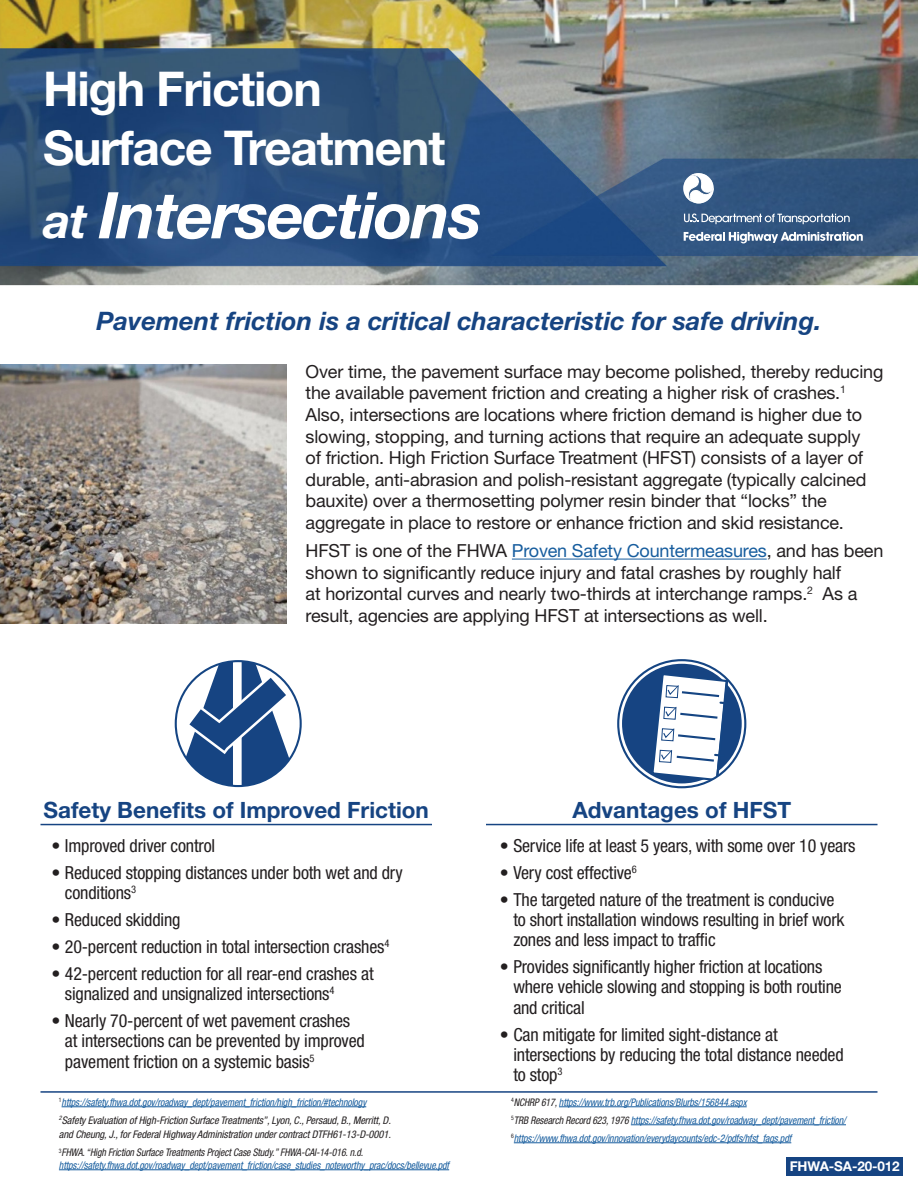
<style>
.page{position:relative;width:918px;height:1188px;background:#fff}
.page>*{position:absolute;margin:0;border:0;box-sizing:border-box;transform-origin:0 0}
.t1{font:italic 700 64.5px "Helvetica Neue LT Std";letter-spacing:-.025em;color:#fff}
.t2{font:700 48px/58.5px "Helvetica Neue LT Std";letter-spacing:-.025em;color:#fff}
.t3{font:italic 700 25.5px "Helvetica Neue LT Std";color:#164482}
.t4{font:700 22.5px "Helvetica Neue LT Std";color:#164482}
.t5{font:18px/21.6px "Helvetica Neue LT Std";letter-spacing:-.01em;color:#231f20}
.t6{font:condensed 18px/20.2px "Helvetica Neue LT Std";letter-spacing:-.01em;color:#231f20}
.t7{font:700 13.5px "Helvetica Neue LT Std";letter-spacing:-.01em;color:#fff}
.t8{font:italic condensed 10.5px/18px "Helvetica Neue LT Std";letter-spacing:-.01em;color:#175d9e;scale:.93 1}
.t9{font:italic condensed 10.5px/18px "Helvetica Neue LT Std";letter-spacing:-.01em;color:#231f20}
.s1{font-size:48px}
.s2{color:#175d9e}
.s3{color:#231f20}
</style>
<div class="page">
<img style="left:0;top:0;width:918px;height:286px">
<img style="left:0;top:365px;width:286px;height:259px">
<svg style="left:684px;top:213px;width:166px;height:11px;background:#6983a2"></svg>
<svg style="left:684px;top:232px;width:179px;height:11px"></svg>
<svg style="left:683px;top:173px;width:31px;height:31px"></svg>
<hr style="left:512px;top:559px;width:255px;height:1px;background:#175d9e">
<hr style="left:40px;top:824px;width:392px;height:1px;background:#164482">
<hr style="left:486px;top:824px;width:392px;height:1px;background:#164482">
<div style="left:622px;top:664px;width:120px;height:119px;background:#164482;border-radius:50%"></div>
<svg style="left:650px;top:672px;width:82px;height:111px"></svg>
<svg style="left:176px;top:661px;width:125px;height:125px"></svg>
<hr style="left:62px;top:1107px;width:304px;height:1px;background:#175d9e">
<hr style="left:59px;top:1170px;width:390px;height:1px;background:#175d9e">
<hr style="left:559px;top:1107px;width:188px;height:1px;background:#175d9e">
<hr style="left:631px;top:1125px;width:215px;height:1px;background:#175d9e">
<hr style="left:514px;top:1143px;width:277px;height:1px;background:#175d9e">
<hr style="left:40px;top:1091px;width:838px;height:2px;background:#164482">
<div style="left:787px;top:1157px;width:116px;height:19px;background:#164482"></div>
<p class="t2" style="left:43px;top:59px;width:404px">High Friction<br>Surface Treatment</p>
<p class="t1" style="left:43px;top:175px;width:441px"><span class="s1">at</span> Intersections</p>
<p class="t3" style="left:97px;top:305px;width:726px">Pavement friction is a critical characteristic for safe driving.</p>
<p class="t5" style="left:306px;top:360px;width:579px">Over time, the pavement surface may become polished, thereby reducing the available pavement friction and creating a higher risk of crashes.<sup>1<br></sup>Also, intersections are locations where friction demand is higher due to slowing, stopping, and turning actions that require an adequate supply<br>of friction. High Friction Surface Treatment (HFST) consists of a layer of durable, anti-abrasion and polish-resistant aggregate (typically calcined bauxite) over a thermosetting polymer resin binder that “locks” the aggregate in place to restore or enhance friction and skid resistance.</p>
<p class="t5" style="left:306px;top:540px;width:579px">HFST is one of the FHWA <span class="s2">Proven Safety Countermeasures</span>, and has been shown to significantly reduce injury and fatal crashes by roughly half<br>at horizontal curves and nearly two-thirds at interchange ramps.<sup>2</sup> As a result, agencies are applying HFST at intersections as well.</p>
<h1 class="t4" style="left:44px;top:796px;width:387px">Safety Benefits of Improved Friction</h1>
<h1 class="t4" style="left:572px;top:796px;width:220px">Advantages of HFST</h1>
<p class="t6" style="left:51px;top:835px;width:165px">• Improved driver control</p>
<p class="t6" style="left:65px;top:862px;width:339px;text-indent:-14px">• Reduced stopping distances under both wet and dry conditions<sup>3</sup></p>
<p class="t6" style="left:51px;top:909px;width:131px">• Reduced skidding</p>
<p class="t6" style="left:51px;top:936px;width:339px">• 20-percent reduction in total intersection crashes<sup>4</sup></p>
<p class="t6" style="left:65px;top:963px;width:310px;text-indent:-14px">• 42-percent reduction for all rear-end crashes at signalized and unsignalized intersections<sup>4</sup></p>
<p class="t6" style="left:65px;top:1011px;width:301px;text-indent:-14px">• Nearly 70-percent of wet pavement crashes at intersections can be prevented by improved pavement friction on a systemic basis<sup>5</sup></p>
<p class="t8" style="left:59px;top:1093px;width:358px"><sup>1</sup>https://safety.fhwa.dot.gov/roadway_dept/pavement_friction/high_friction/#technology<br><sup>2</sup><span class="s3">Safety Evaluation of High-Friction Surface Treatments”, Lyon, C., Persaud, B., Merritt, D.</span></p>
<p class="t9" style="left:59px;top:1126px;width:333px">and Cheung, J., for Federal Highway Administration under contract DTFH61-13-D-0001.<br><sup>3</sup>FHWA. “High Friction Surface Treatments Project Case Study.” FHWA-CAI-14-016. n.d.</p>
<p class="t8" style="left:59px;top:1156px;width:421px">https://safety.fhwa.dot.gov/roadway_dept/pavement_friction/case_studies_noteworthy_prac/docs/bellevue.pdf</p>
<p class="t6" style="left:500px;top:835px;width:357px">• Service life at least 5 years, with some over 10 years</p>
<p class="t6" style="left:500px;top:862px;width:138px">• Very cost effective<sup>6</sup></p>
<p class="t6" style="left:513px;top:889px;width:333px;text-indent:-14px">• The targeted nature of the treatment is conducive to short installation windows resulting in brief work zones and less impact to traffic</p>
<p class="t6" style="left:513px;top:957px;width:330px;text-indent:-14px">• Provides significantly higher friction at locations where vehicle slowing and stopping is both routine and critical</p>
<p class="t6" style="left:513px;top:1024px;width:332px;text-indent:-14px">• Can mitigate for limited sight-distance at intersections by reducing the total distance needed to stop<sup>3</sup></p>
<p class="t8" style="left:511px;top:1093px;width:362px"><sup>4</sup><span class="s3">NCHRP 617,</span> https://www.trb.org/Publications/Blurbs/156844.aspx<br><sup>5</sup><span class="s3">TRB Research Record 623, 1976</span> https://safety.fhwa.dot.gov/roadway_dept/pavement_friction/<br><sup>6</sup>https://www.fhwa.dot.gov/innovation/everydaycounts/edc-2/pdfs/hfst_faqs.pdf</p>
<p class="t7" style="left:790px;top:1158px;width:112px">FHWA-SA-20-012</p>
</div>
